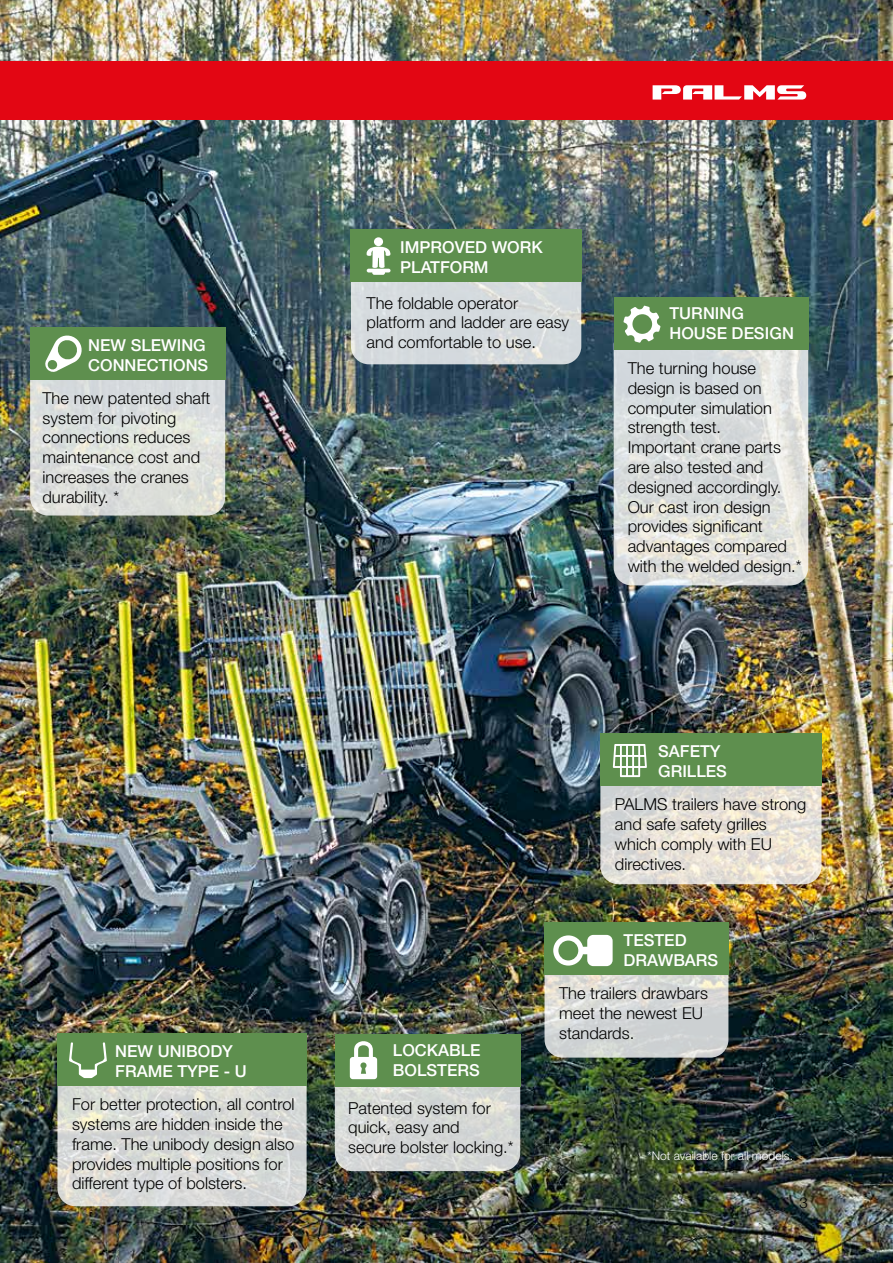
<style>
.page{position:relative;width:893px;height:1263px;background:#fff}
.page>*{position:absolute;margin:0;border:0;box-sizing:border-box;transform-origin:0 0}
.t1{font:300 16.5px/19.8px "Helvetica Neue LT Pro";color:#000}
.t2{font:500 16.5px/19.8px "Helvetica Neue LT Pro";color:#fff}
.t3{font:300 15px "Helvetica Neue LT Pro";color:#000}
.t4{font:300 12px "Helvetica Neue LT Pro";color:#fff}
</style>
<div class="page">
<img style="left:0;top:0;width:893px;height:1263px">
<div style="left:351px;top:230px;width:231px;height:52px;background:#5e8f4e"></div>
<svg style="left:351px;top:246px;width:230px;height:118px"></svg>
<div style="left:374px;top:237px;width:9px;height:9px;background:#fff;border-radius:50%"></div>
<div style="left:544px;top:923px;width:185px;height:52px;background:#5e8f4e"></div>
<svg style="left:544px;top:935px;width:184px;height:122px"></svg>
<div style="left:335px;top:1034px;width:185px;height:53px;background:#5e8f4e"></div>
<svg style="left:335px;top:1041px;width:185px;height:130px"></svg>
<div style="left:600px;top:733px;width:222px;height:53px;background:#5e8f4e"></div>
<svg style="left:600px;top:744px;width:221px;height:140px"></svg>
<div style="left:57px;top:1033px;width:250px;height:53px;background:#5e8f4e"></div>
<div style="left:30px;top:327px;width:196px;height:53px;background:#5e8f4e"></div>
<svg style="left:30px;top:335px;width:195px;height:180px"></svg>
<div style="left:0;top:62px;width:893px;height:58px;background:#e30613"></div>
<svg style="left:653px;top:85px;width:154px;height:15px"></svg>
<svg style="left:614px;top:350px;width:194px;height:235px;background:#dcdfdd"></svg>
<div style="left:614px;top:297px;width:195px;height:53px;background:#5e8f4e"></div>
<svg style="left:624px;top:306px;width:37px;height:37px"></svg>
<svg style="left:57px;top:1042px;width:250px;height:164px"></svg>
<p class="t2" style="left:88px;top:335px;width:122px">NEW SLEWING<br>CONNECTIONS</p>
<p class="t1" style="left:42px;top:388px;width:169px">The new patented shaft system for pivoting connections reduces maintenance cost and increases the cranes durability. *</p>
<p class="t2" style="left:400px;top:237px;width:144px">IMPROVED WORK<br>PLATFORM</p>
<p class="t1" style="left:367px;top:292px;width:204px">The foldable operator platform and ladder are easy and comfortable to use.</p>
<p class="t2" style="left:669px;top:303px;width:126px">TURNING<br>HOUSE DESIGN</p>
<p class="t1" style="left:628px;top:358px;width:175px">The turning house design is based on computer simulation strength test.<br>Important crane parts are also tested and designed accordingly.<br>Our cast iron design provides significant advantages compared with the welded design.*</p>
<p class="t2" style="left:115px;top:1041px;width:133px">NEW UNIBODY<br>FRAME TYPE - U</p>
<p class="t1" style="left:72px;top:1094px;width:224px">For better protection, all control systems are hidden inside the frame. The unibody design also provides multiple positions for different type of bolsters.</p>
<p class="t2" style="left:393px;top:1040px;width:89px">LOCKABLE<br>BOLSTERS</p>
<p class="t1" style="left:348px;top:1097px;width:167px">Patented system for quick, easy and<br>secure bolster locking.*</p>
<p class="t2" style="left:658px;top:741px;width:70px">SAFETY<br>GRILLES</p>
<p class="t1" style="left:615px;top:794px;width:193px">PALMS trailers have strong and safe safety grilles which comply with EU directives.</p>
<p class="t2" style="left:624px;top:930px;width:96px">TESTED<br>DRAWBARS</p>
<p class="t1" style="left:559px;top:983px;width:150px">The trailers drawbars meet the newest EU standards.</p>
<p class="t4" style="left:647px;top:1149px;width:147px">*Not available for all models.</p>
<p class="t3" style="left:800px;top:1193px;width:10px">3</p>
</div>
